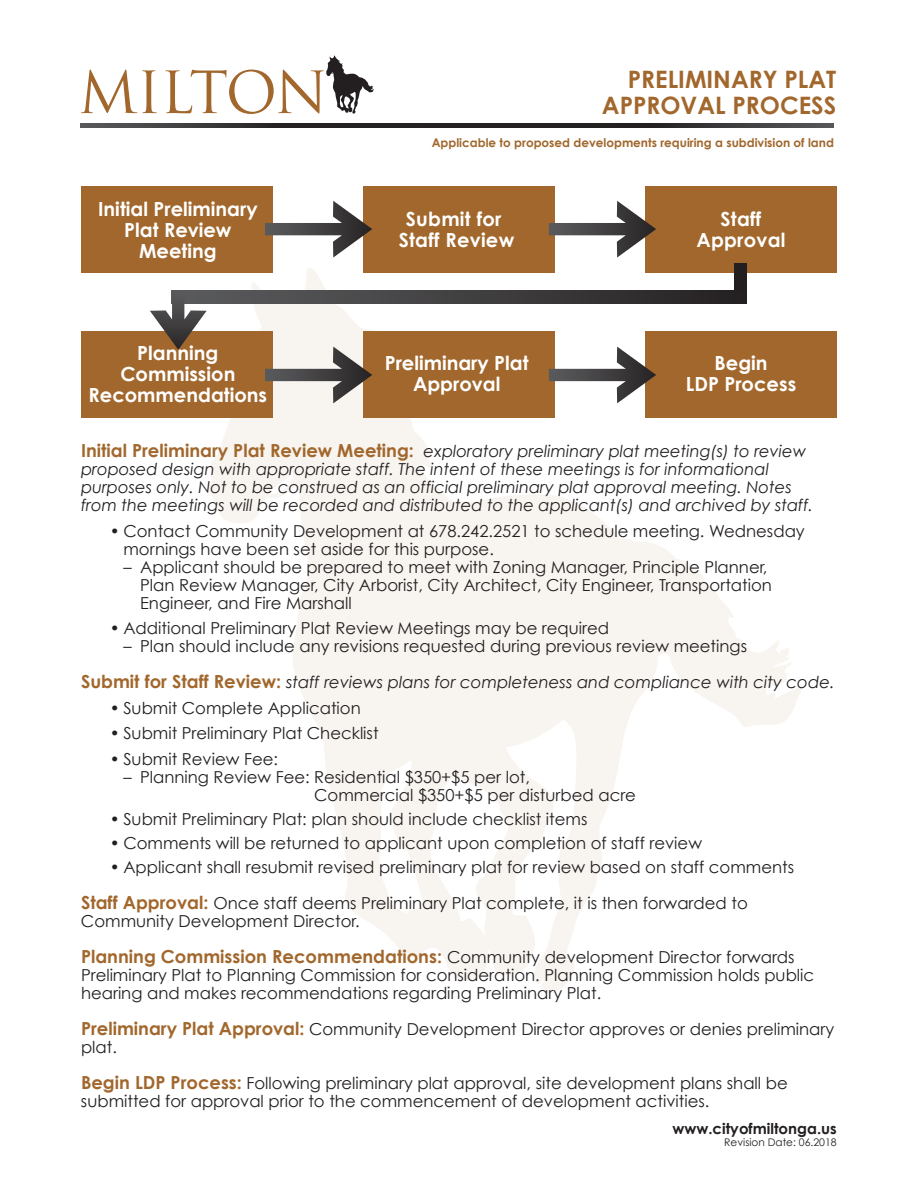
<style>
.page{position:relative;width:918px;height:1188px;background:#fff}
.page>*{position:absolute;margin:0;border:0;box-sizing:border-box;transform-origin:0 0}
.t1{font:700 24px/25.5px "Century Gothic";color:#a1672c;text-align:right}
.t2{font:700 19.5px/21px "Century Gothic";color:#fff;text-align:center}
.t3{font:16.5px/18px "Century Gothic";color:#231f20}
.t4{font:italic 16.5px/18px "Century Gothic";color:#231f20}
.t5{font:700 15px "Century Gothic";color:#231f20}
.t6{font:700 12px "Century Gothic";color:#a1672c}
.t7{font:10.5px "Century Gothic";color:#231f20}
.s1{font-weight:700;font-style:normal;font-size:18px;color:#a1672c}
.s2{font-weight:700;font-size:18px;color:#a1672c}
.s3{font-style:italic}
</style>
<div class="page">
<svg style="left:209px;top:265px;width:596px;height:726px"></svg>
<div style="left:81px;top:187px;width:191px;height:86px;background:#a1672c"></div>
<div style="left:363px;top:187px;width:191px;height:86px;background:#a1672c"></div>
<div style="left:645px;top:187px;width:191px;height:86px;background:#a1672c"></div>
<div style="left:81px;top:331px;width:191px;height:86px;background:#a1672c"></div>
<div style="left:363px;top:331px;width:191px;height:86px;background:#a1672c"></div>
<div style="left:645px;top:331px;width:191px;height:86px;background:#a1672c"></div>
<svg style="left:265px;top:201px;width:107px;height:57px"></svg>
<svg style="left:549px;top:201px;width:107px;height:57px"></svg>
<svg style="left:265px;top:347px;width:107px;height:56px"></svg>
<svg style="left:549px;top:347px;width:107px;height:56px"></svg>
<div style="left:734px;top:264px;width:12px;height:30px;background:#231f20"></div>
<svg style="left:207px;top:291px;width:539px;height:12px;background:#3f3d3f"></svg>
<svg style="left:150px;top:291px;width:57px;height:59px"></svg>
<svg style="left:81px;top:70px;width:76px;height:43px"></svg>
<svg style="left:165px;top:55px;width:209px;height:59px"></svg>
<svg style="left:81px;top:123px;width:753px;height:5px;background:#312f30"></svg>
<h1 class="t1" style="left:602px;top:66px;width:236px">PRELIMINARY PLAT<br>APPROVAL PROCESS</h1>
<p class="t6" style="left:432px;top:135px;width:404px">Applicable to proposed developments requiring a subdivision of land</p>
<p class="t2" style="left:98px;top:198px;width:161px">Initial Preliminary<br>Plat Review<br>Meeting</p>
<p class="t2" style="left:399px;top:208px;width:117px">Submit for<br>Staff Review</p>
<p class="t2" style="left:696px;top:208px;width:91px">Staff<br>Approval</p>
<p class="t2" style="left:89px;top:342px;width:180px">Planning<br>Commission<br>Recommendations</p>
<p class="t2" style="left:686px;top:352px;width:112px">Begin<br>LDP Process</p>
<p class="t2" style="left:385px;top:352px;width:145px">Preliminary Plat<br>Approval</p>
<p class="t4" style="left:81px;top:442px;width:733px"><span class="s1">Initial Preliminary Plat Review Meeting:</span> exploratory preliminary plat meeting(s) to review proposed design with appropriate staff. The intent of these meetings is for informational purposes only. Not to be construed as an official preliminary plat approval meeting. Notes from the meetings will be recorded and distributed to the applicant(s) and archived by staff.</p>
<p class="t3" style="left:123px;top:522px;width:683px;text-indent:-14px">• Contact Community Development at 678.242.2521 to schedule meeting. Wednesday mornings have been set aside for this purpose.</p>
<p class="t3" style="left:140px;top:558px;width:633px;text-indent:-17px">– Applicant should be prepared to meet with Zoning Manager, Principle Planner,<br>Plan Review Manager, City Arborist, City Architect, City Engineer, Transportation<br>Engineer, and Fire Marshall</p>
<p class="t3" style="left:110px;top:619px;width:501px">• Additional Preliminary Plat Review Meetings may be required</p>
<p class="t3" style="left:81px;top:628px;width:755px;line-height:36px;text-indent:42px">– Plan should include any revisions requested during previous review meetings<br><span class="s2">Submit for Staff Review:</span> <span class="s3">staff reviews plans for completeness and compliance with city code.</span></p>
<p class="t3" style="left:110px;top:699px;width:253px">• Submit Complete Application</p>
<p class="t3" style="left:110px;top:724px;width:270px">• Submit Preliminary Plat Checklist</p>
<p class="t3" style="left:110px;top:750px;width:170px">• Submit Review Fee:</p>
<p class="t3" style="left:314px;top:768px;width:323px;text-indent:-191px">– Planning Review Fee: Residential $350+$5 per lot,<br>Commercial $350+$5 per disturbed acre</p>
<p class="t3" style="left:110px;top:810px;width:479px">• Submit Preliminary Plat: plan should include checklist items</p>
<p class="t3" style="left:110px;top:834px;width:594px">• Comments will be returned to applicant upon completion of staff review</p>
<p class="t3" style="left:81px;top:849px;width:715px;line-height:36px;text-indent:29px">• Applicant shall resubmit revised preliminary plat for review based on staff comments<br><span class="s2">Staff Approval:</span> Once staff deems Preliminary Plat complete, it is then forwarded to</p>
<p class="t3" style="left:81px;top:903px;width:715px;line-height:36px">Community Development Director.<br><span class="s2">Planning Commission Recommendations:</span> Community development Director forwards</p>
<p class="t3" style="left:81px;top:966px;width:735px">Preliminary Plat to Planning Commission for consideration. Planning Commission holds public hearing and makes recommendations regarding Preliminary Plat.</p>
<p class="t3" style="left:81px;top:1020px;width:755px"><span class="s2">Preliminary Plat Approval:</span> Community Development Director approves or denies preliminary plat.</p>
<p class="t3" style="left:81px;top:1074px;width:708px"><span class="s2">Begin LDP Process:</span> Following preliminary plat approval, site development plans shall be submitted for approval prior to the commencement of development activities.</p>
<p class="t5" style="left:672px;top:1119px;width:166px">www.cityofmiltonga.us</p>
<p class="t7" style="left:724px;top:1136px;width:114px">Revision Date: 06.2018</p>
</div>
